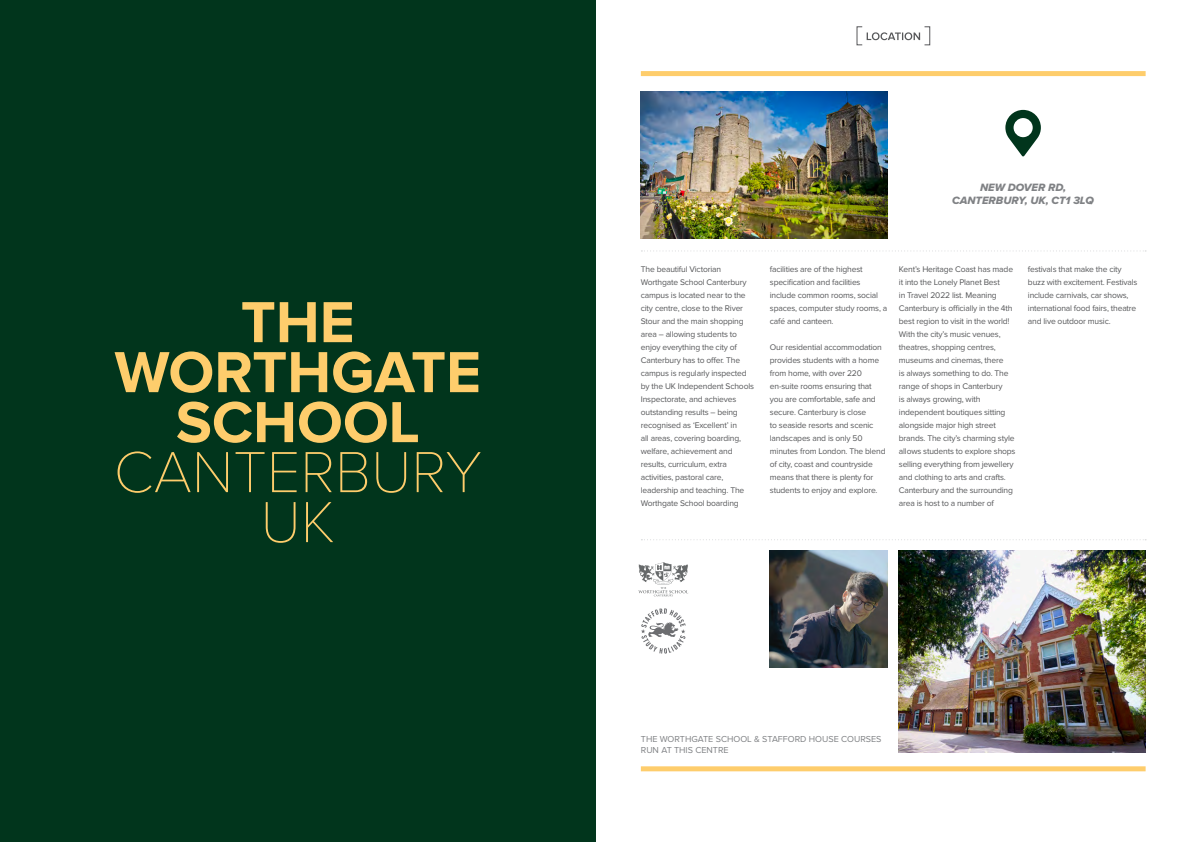
<style>
.page{position:relative;width:1191px;height:842px;background:#fff}
.page>*{position:absolute;margin:0;border:0;box-sizing:border-box;transform-origin:0 0}
.t1{font:700 60px "Proxima Nova";color:#fecd6c}
.t2{font:100 60px "Proxima Nova T";color:#fecd6c}
.t3{font:11px/13.2px "Proxima Nova Extrabld It";color:#808285;text-align:center}
.t4{font:9px/10.8px "Proxima Nova";color:#808285}
.t5{font:8.5px/13px "Proxima Nova";letter-spacing:-.02em;color:#57585a}
</style>
<div class="page">
<div style="left:0;top:0;width:595px;height:842px;background:#01351c"></div>
<div style="left:924px;top:26px;width:6px;height:19px;border:1px solid #57585a"></div>
<svg style="left:866px;top:32px;width:54px;height:8px"></svg>
<svg style="left:1005px;top:110px;width:35px;height:47px"></svg>
<div style="left:641px;top:71px;width:504px;height:5px;background:#fecd6c"></div>
<div style="left:641px;top:766px;width:504px;height:5px;background:#fecd6c"></div>
<img style="left:641px;top:91px;width:246px;height:148px">
<img style="left:899px;top:550px;width:246px;height:203px">
<svg style="left:641px;top:250px;width:505px;height:1px"></svg>
<svg style="left:641px;top:539px;width:505px;height:1px"></svg>
<img style="left:770px;top:550px;width:117px;height:118px">
<svg style="left:638px;top:562px;width:50px;height:34px"></svg>
<svg style="left:641px;top:608px;width:44px;height:46px"></svg>
<p class="t1" style="left:241px;top:295px;width:115px">THE</p>
<p class="t1" style="left:114px;top:345px;width:368px">WORTHGATE</p>
<p class="t1" style="left:176px;top:395px;width:245px">SCHOOL</p>
<p class="t2" style="left:114px;top:427px;width:370px">CANTERBURY</p>
<p class="t2" style="left:260px;top:477px;width:76px">UK</p>
<p class="t3" style="left:952px;top:180px;width:143px">NEW DOVER RD,<br>CANTERBURY, UK, CT1 3LQ</p>
<p class="t5" style="left:641px;top:263px;width:115px">The beautiful Victorian<br>Worthgate School Canterbury campus is located near to the city centre, close to the River<br>Stour and the main shopping area – allowing students to enjoy everything the city of<br>Canterbury has to offer. The campus is regularly inspected by the UK Independent Schools<br>Inspectorate, and achieves outstanding results – being recognised as ‘Excellent’ in<br>all areas, covering boarding, welfare, achievement and results, curriculum, extra activities, pastoral care, leadership and teaching. The<br>Worthgate School boarding</p>
<p class="t5" style="left:770px;top:263px;width:119px">facilities are of the highest specification and facilities include common rooms, social spaces, computer study rooms, a café and canteen.</p>
<p class="t5" style="left:770px;top:341px;width:117px">Our residential accommodation provides students with a home from home, with over 220 en-suite rooms ensuring that you are comfortable, safe and secure. Canterbury is close<br>to seaside resorts and scenic landscapes and is only 50 minutes from London. The blend of city, coast and countryside means that there is plenty for students to enjoy and explore.</p>
<p class="t5" style="left:899px;top:263px;width:118px">Kent’s Heritage Coast has made it into the Lonely Planet Best<br>in Travel 2022 list. Meaning<br>Canterbury is officially in the 4th best region to visit in the world!<br>With the city’s music venues, theatres, shopping centres, museums and cinemas, there<br>is always something to do. The range of shops in Canterbury<br>is always growing, with independent boutiques sitting alongside major high street brands. The city’s charming style allows students to explore shops selling everything from jewellery and clothing to arts and crafts.<br>Canterbury and the surrounding area is host to a number of</p>
<p class="t5" style="left:1028px;top:263px;width:111px">festivals that make the city buzz with excitement. Festivals include carnivals, car shows, international food fairs, theatre and live outdoor music.</p>
<p class="t4" style="left:641px;top:734px;width:242px">THE WORTHGATE SCHOOL &amp; STAFFORD HOUSE COURSES<br>RUN AT THIS CENTRE</p>
</div>
